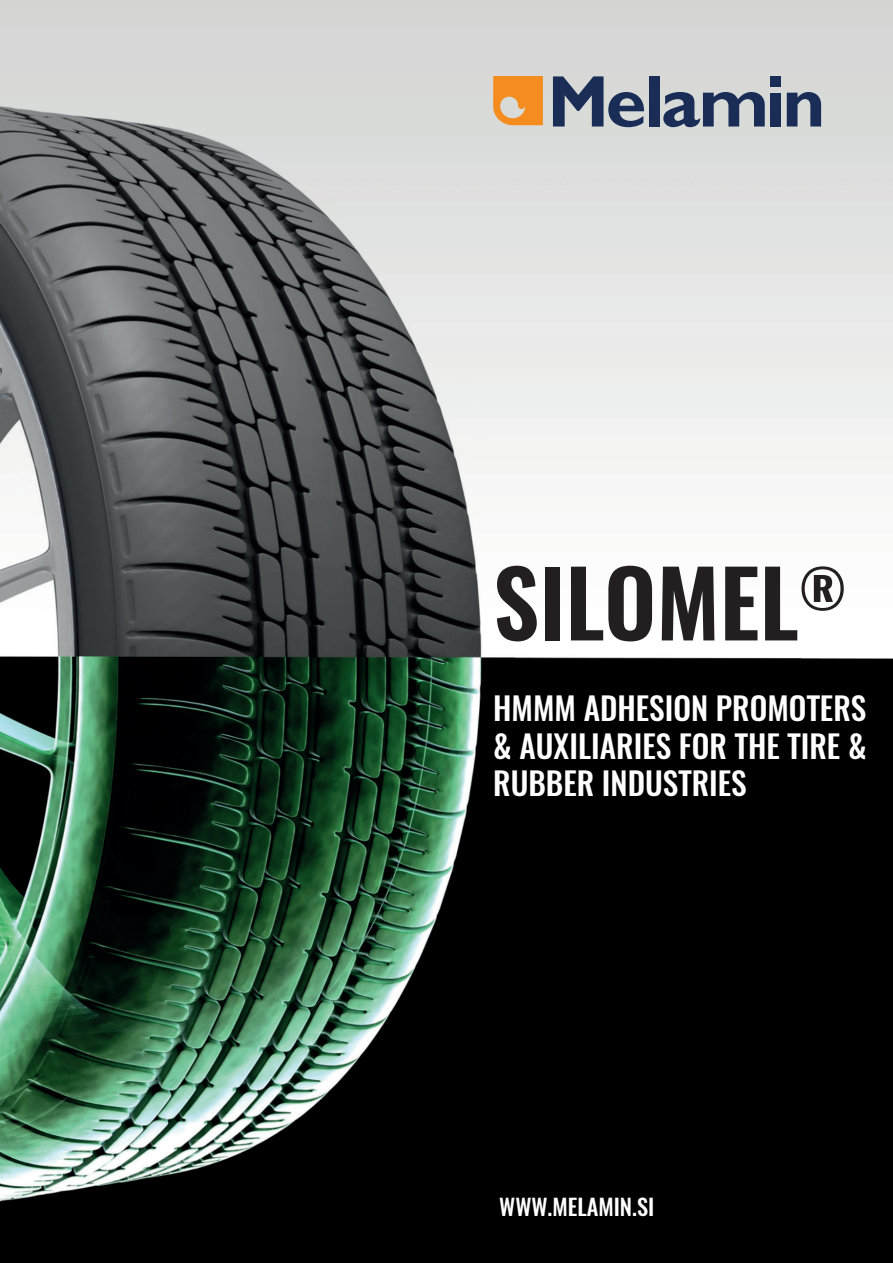
<style>
.page{position:relative;width:893px;height:1263px;background:#fff}
.page>*{position:absolute;margin:0;border:0;box-sizing:border-box;transform-origin:0 0}
.t1{font:600 91.2px "Oswald";color:#231f20}
.t2{font:500 31.5px/37.8px "Oswald";color:#fff;text-align:justify}
.t3{font:500 22.5px "Oswald";color:#fff}
</style>
<div class="page">
<img style="left:0;top:0;width:893px;height:1263px">
<svg style="left:493px;top:76px;width:50px;height:49px"></svg>
<div style="left:649px;top:76px;width:10px;height:51px;background:#192d57"></div>
<div style="left:770px;top:93px;width:11px;height:34px;background:#192d57"></div>
<svg style="left:787px;top:92px;width:34px;height:35px"></svg>
<svg style="left:663px;top:92px;width:102px;height:35px"></svg>
<svg style="left:553px;top:76px;width:91px;height:51px"></svg>
<div style="left:770px;top:76px;width:11px;height:11px;background:#192d57"></div>
<h1 class="t1" style="left:493px;top:540px;width:355px">SILOMEL<sup>®</sup></h1>
<p class="t2" style="left:493px;top:689px;width:375px">HMMM ADHESION PROMOTERS &amp; AUXILIARIES FOR THE TIRE &amp; RUBBER INDUSTRIES</p>
<p class="t3" style="left:499px;top:1191px;width:157px">WWW.MELAMIN.SI</p>
</div>
